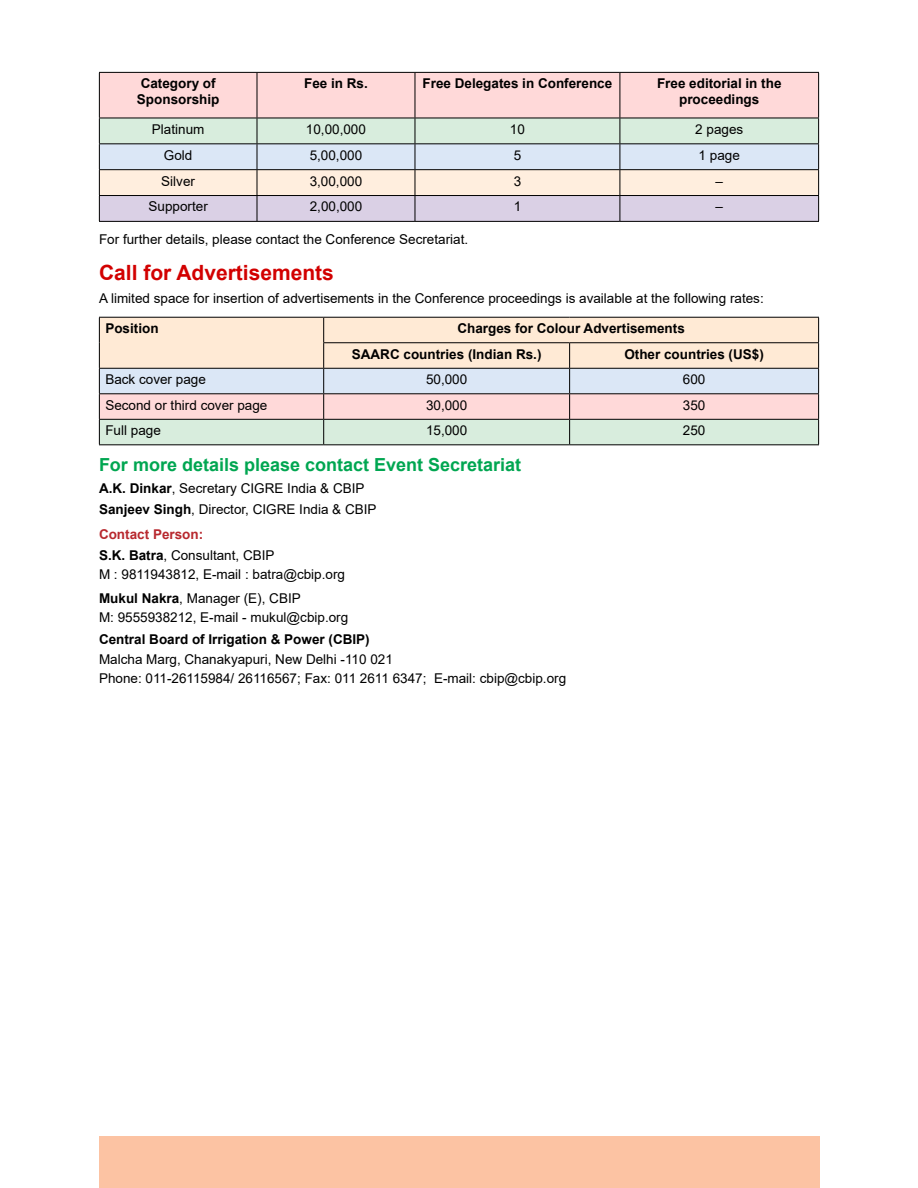
<style>
.page{position:relative;width:918px;height:1188px;background:#fff}
.page>*{position:absolute;margin:0;border:0;box-sizing:border-box;transform-origin:0 0}
.t1{font:700 21px "Arial";color:#d20000}
.t2{font:700 18px "Arial";color:#00a651}
.t3{font:13.5px/20.7px "Arial";color:#000}
.t4{font:700 13.5px/16.2px "Arial";color:#000}
.s1{font-weight:700}
.s2{font-weight:700;color:#b8292f}
</style>
<div class="page">
<div style="left:99px;top:1137px;width:720px;height:51px;background:#fcc3a3"></div>
<svg style="left:99px;top:72px;width:720px;height:149px"></svg>
<hr style="left:99px;top:221px;width:158px;height:1px;background:#000">
<hr style="left:257px;top:221px;width:158px;height:1px;background:#000">
<hr style="left:415px;top:221px;width:205px;height:1px;background:#000">
<hr style="left:620px;top:221px;width:199px;height:1px;background:#000">
<svg style="left:99px;top:317px;width:720px;height:127px"></svg>
<hr style="left:99px;top:444px;width:225px;height:1px;background:#000">
<hr style="left:324px;top:444px;width:246px;height:1px;background:#000">
<hr style="left:570px;top:444px;width:249px;height:1px;background:#000">
<p class="t4" style="left:137px;top:76px;width:84px">Category of<br>Sponsorship</p>
<p class="t4" style="left:304px;top:76px;width:65px">Fee in Rs.</p>
<p class="t4" style="left:423px;top:76px;width:191px">Free Delegates in Conference</p>
<p class="t4" style="left:657px;top:76px;width:126px;text-align:center">Free editorial in the proceedings</p>
<p class="t3" style="left:152px;top:119px;width:54px">Platinum</p>
<p class="t3" style="left:306px;top:119px;width:62px">10,00,000</p>
<p class="t3" style="left:510px;top:119px;width:17px">10</p>
<p class="t3" style="left:695px;top:119px;width:50px">2 pages</p>
<p class="t3" style="left:164px;top:144px;width:30px">Gold</p>
<p class="t3" style="left:310px;top:144px;width:54px">5,00,000</p>
<p class="t3" style="left:514px;top:144px;width:9px">5</p>
<p class="t3" style="left:699px;top:144px;width:43px">1 page</p>
<p class="t3" style="left:161px;top:170px;width:35px">Silver</p>
<p class="t3" style="left:310px;top:170px;width:54px">3,00,000</p>
<p class="t3" style="left:514px;top:170px;width:9px">3</p>
<p class="t3" style="left:716px;top:170px;width:9px">–</p>
<p class="t3" style="left:149px;top:196px;width:61px">Supporter</p>
<p class="t3" style="left:310px;top:196px;width:54px">2,00,000</p>
<p class="t3" style="left:514px;top:196px;width:9px">1</p>
<p class="t3" style="left:716px;top:196px;width:9px">–</p>
<p class="t3" style="left:99px;top:229px;width:371px">For further details, please contact the Conference Secretariat.</p>
<h1 class="t1" style="left:99px;top:257px;width:236px">Call for Advertisements</h1>
<p class="t3" style="left:99px;top:288px;width:666px">A limited space for insertion of advertisements in the Conference proceedings is available at the following rates:</p>
<p class="t4" style="left:105px;top:320px;width:55px">Position</p>
<p class="t4" style="left:352px;top:316px;width:335px;line-height:25.5px;text-indent:106px">Charges for Colour Advertisements<br>SAARC countries (Indian Rs.)</p>
<p class="t4" style="left:624px;top:346px;width:141px">Other countries (US$)</p>
<p class="t3" style="left:105px;top:369px;width:102px">Back cover page</p>
<p class="t3" style="left:426px;top:369px;width:43px">50,000</p>
<p class="t3" style="left:683px;top:369px;width:24px">600</p>
<p class="t3" style="left:105px;top:394px;width:164px">Second or third cover page</p>
<p class="t3" style="left:426px;top:394px;width:43px">30,000</p>
<p class="t3" style="left:683px;top:394px;width:24px">350</p>
<p class="t3" style="left:105px;top:420px;width:57px">Full page</p>
<p class="t3" style="left:426px;top:420px;width:43px">15,000</p>
<p class="t3" style="left:683px;top:420px;width:24px">250</p>
<h2 class="t2" style="left:99px;top:452px;width:424px">For more details please contact Event Secretariat</h2>
<p class="t3" style="left:99px;top:478px;width:279px"><span class="s1">A.K. Dinkar</span>, Secretary CIGRE India &amp; CBIP<br><span class="s1">Sanjeev Singh</span>, Director, CIGRE India &amp; CBIP</p>
<p class="t3" style="left:99px;top:524px;width:177px"><span class="s2">Contact Person:<br></span><span class="s1">S.K. Batra</span>, Consultant, CBIP</p>
<p class="t3" style="left:99px;top:563px;width:248px;line-height:23.7px">M : 9811943812, E-mail : batra@cbip.org<br><span class="s1">Mukul Nakra</span>, Manager (E), CBIP</p>
<p class="t3" style="left:99px;top:607px;width:251px">M: 9555938212, E-mail - mukul@cbip.org</p>
<p class="t4" style="left:99px;top:632px;width:272px">Central Board of Irrigation &amp; Power (CBIP)</p>
<p class="t3" style="left:99px;top:649px;width:469px;line-height:19.2px">Malcha Marg, Chanakyapuri, New Delhi -110 021<br>Phone: 011-26115984/ 26116567; Fax: 011 2611 6347; E-mail: cbip@cbip.org</p>
</div>
